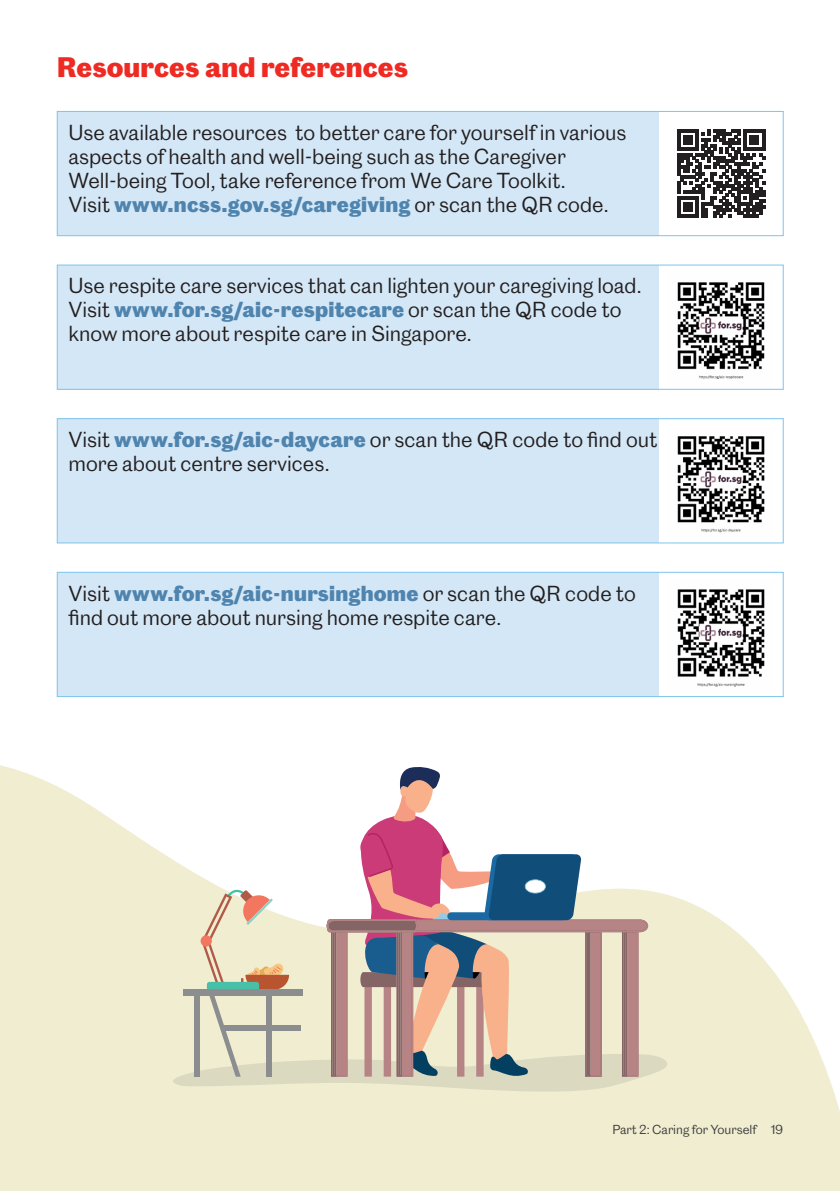
<style>
.page{position:relative;width:840px;height:1191px;background:#fff}
.page>*{position:absolute;margin:0;border:0;box-sizing:border-box;transform-origin:0 0}
.t1{font:700 26px "Caslon Doric";color:#ee2a23}
.t2{font:20px/24px "Caslon Doric";color:#231f20}
.t3{font:700 20px "Caslon Doric";letter-spacing:.01em;color:#4f84ae}
.t4{font:12px "Caslon Doric";color:#3e3e3f}
.s1{font-weight:400;color:#231f20}
.s2{font-weight:700;color:#4f84ae}
</style>
<div class="page">
<svg style="left:0;top:765px;width:839px;height:426px;fill:#f0edd1"></svg>
<svg style="left:173px;top:766px;width:495px;height:326px"></svg>
<div style="left:57px;top:265px;width:726px;height:124px;background:#d4e7f6"></div>
<div style="left:57px;top:111px;width:726px;height:125px;background:#d4e7f6"></div>
<div style="left:57px;top:418px;width:726px;height:125px;background:#d4e7f6"></div>
<div style="left:57px;top:572px;width:726px;height:125px;background:#d4e7f6"></div>
<div style="left:658px;top:265px;width:125px;height:124px;background:#fff"></div>
<div style="left:658px;top:111px;width:125px;height:125px;background:#fff"></div>
<div style="left:658px;top:418px;width:125px;height:125px;background:#fff"></div>
<div style="left:658px;top:572px;width:125px;height:125px;background:#fff"></div>
<div style="left:57px;top:264px;width:726px;height:126px;border:1px solid #7ec4ec"></div>
<div style="left:57px;top:111px;width:726px;height:125px;border:1px solid #7ec4ec"></div>
<div style="left:57px;top:418px;width:726px;height:125px;border:1px solid #7ec4ec"></div>
<div style="left:57px;top:572px;width:726px;height:125px;border:1px solid #7ec4ec"></div>
<img style="left:677px;top:436px;width:88px;height:97px">
<img style="left:677px;top:282px;width:88px;height:97px">
<img style="left:677px;top:589px;width:88px;height:98px">
<svg style="left:677px;top:130px;width:87px;height:87px"></svg>
<p class="t1" style="left:57px;top:46px;width:352px">Resources and references</p>
<p class="t2" style="left:68px;top:119px;width:559px">Use available resources to better care for yourself in various aspects of health and well-being such as the Caregiver<br>Well-being Tool, take reference from We Care Toolkit.</p>
<p class="t3" style="left:68px;top:188px;width:541px"><span class="s1">Visit</span> www.ncss.gov.sg/caregiving <span class="s1">or scan the QR code.</span></p>
<p class="t2" style="left:68px;top:272px;width:574px">Use respite care services that can lighten your caregiving load.<br>Visit <span class="s2">www.for.sg/aic-respitecare</span> or scan the QR code to know more about respite care in Singapore.</p>
<p class="t2" style="left:68px;top:426px;width:590px">Visit <span class="s2">www.for.sg/aic-daycare</span> or scan the QR code to find out more about centre services.</p>
<p class="t2" style="left:68px;top:579px;width:568px">Visit <span class="s2">www.for.sg/aic-nursinghome</span> or scan the QR code to find out more about nursing home respite care.</p>
<p class="t4" style="left:612px;top:1120px;width:172px">Part 2: Caring for Yourself 19</p>
</div>
